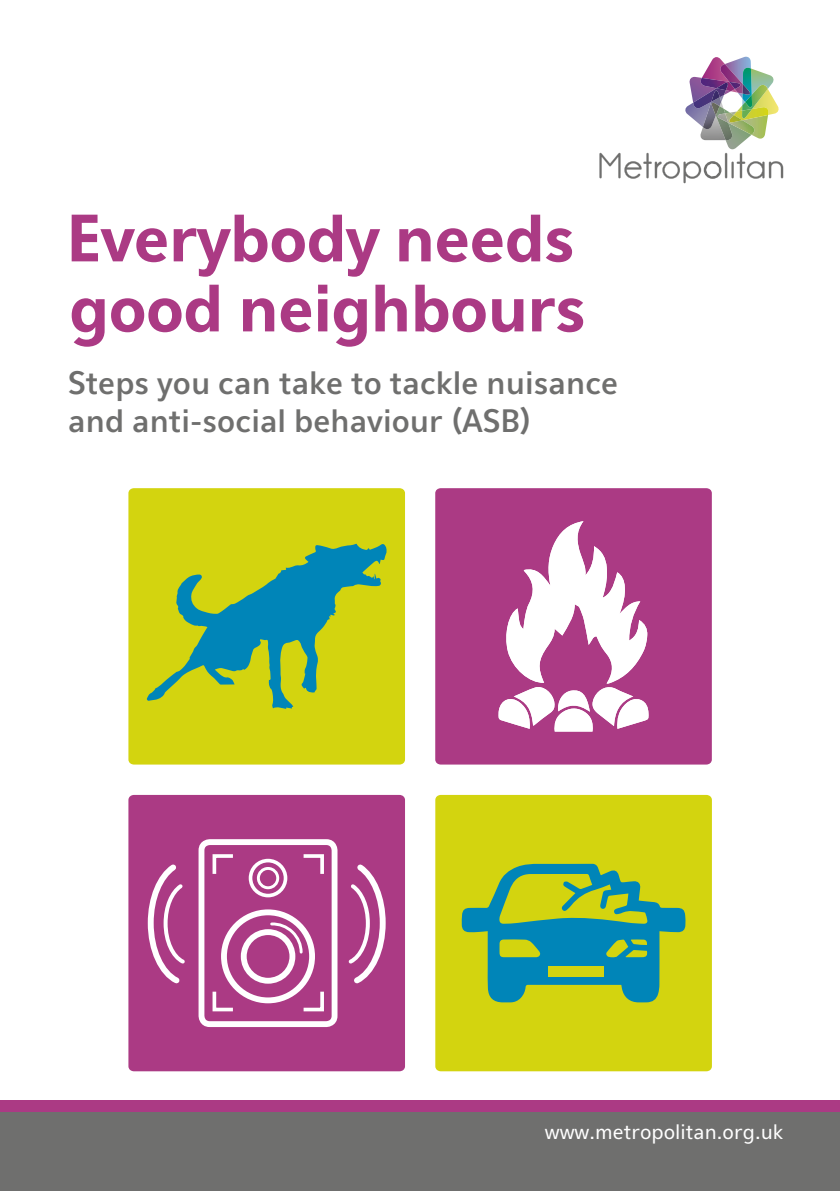
<style>
.page{position:relative;width:840px;height:1191px;background:#fff}
.page>*{position:absolute;margin:0;border:0;box-sizing:border-box;transform-origin:0 0}
._00_headline{font:700 70px "Eau Douce Sans";letter-spacing:-.01em;color:#ab3a84}
._01_standfirst{font:500 34px/38px "Eau Douce Sans";color:#6f6f6e}
.t1{font:22px "Eau Douce Sans";color:#fff}
</style>
<div class="page">
<div style="left:128px;top:795px;width:277px;height:276px;background:#ab3a84;border-radius:5px"></div>
<div style="left:0;top:1100px;width:839px;height:91px;background:#6f6f6e"></div>
<hr style="left:724px;top:153px;width:2px;height:25px;background:#6f6f6e">
<svg style="left:731px;top:153px;width:51px;height:26px"></svg>
<svg style="left:599px;top:153px;width:122px;height:30px"></svg>
<img style="left:767px;top:100px;width:12px;height:15px">
<img style="left:685px;top:103px;width:14px;height:21px">
<img style="left:699px;top:108px;width:16px;height:32px">
<img style="left:702px;top:108px;width:13px;height:21px">
<img style="left:723px;top:139px;width:24px;height:10px">
<img style="left:715px;top:123px;width:17px;height:17px">
<img style="left:751px;top:68px;width:23px;height:37px">
<img style="left:751px;top:85px;width:16px;height:22px">
<img style="left:702px;top:57px;width:22px;height:20px">
<img style="left:689px;top:77px;width:29px;height:19px">
<img style="left:692px;top:88px;width:18px;height:20px">
<img style="left:699px;top:78px;width:19px;height:13px">
<img style="left:724px;top:57px;width:26px;height:11px">
<img style="left:742px;top:68px;width:9px;height:14px">
<img style="left:718px;top:64px;width:24px;height:18px">
<img style="left:729px;top:120px;width:38px;height:19px">
<img style="left:751px;top:107px;width:17px;height:13px">
<img style="left:724px;top:113px;width:30px;height:22px">
<svg style="left:710px;top:82px;width:41px;height:41px"></svg>
<div style="left:0;top:1100px;width:839px;height:11px;background:#ab3a84"></div>
<div style="left:128px;top:488px;width:277px;height:276px;background:#d3d40f;border-radius:5px"></div>
<div style="left:435px;top:488px;width:276px;height:276px;background:#ab3a84;border-radius:5px"></div>
<div style="left:435px;top:795px;width:276px;height:276px;background:#d3d40f;border-radius:5px"></div>
<div style="left:198px;top:839px;width:139px;height:188px;border:6px solid #fff;border-radius:8px"></div>
<div style="left:248px;top:858px;width:39px;height:39px;border:4px solid #fff;border-radius:50%"></div>
<div style="left:257px;top:867px;width:22px;height:22px;border:3px solid #fff;border-radius:50%"></div>
<div style="left:221px;top:909px;width:94px;height:94px;border:6px solid #fff;border-radius:50%"></div>
<div style="left:241px;top:929px;width:54px;height:54px;border:6px solid #fff;border-radius:50%"></div>
<svg style="left:212px;top:854px;width:21px;height:20px"></svg>
<svg style="left:303px;top:854px;width:21px;height:20px"></svg>
<svg style="left:212px;top:988px;width:24px;height:24px"></svg>
<svg style="left:300px;top:988px;width:24px;height:24px"></svg>
<svg style="left:268px;top:921px;width:36px;height:34px"></svg>
<svg style="left:348px;top:864px;width:38px;height:120px"></svg>
<svg style="left:147px;top:864px;width:38px;height:120px"></svg>
<svg style="left:146px;top:544px;width:240px;height:165px"></svg>
<svg style="left:461px;top:863px;width:224px;height:139px"></svg>
<div style="left:547px;top:966px;width:56px;height:10px;background:#d3d40f"></div>
<svg style="left:498px;top:521px;width:150px;height:210px"></svg>
<p class="_00_headline" style="left:66px;top:199px;width:509px">Everybody needs</p>
<p class="_00_headline" style="left:69px;top:269px;width:517px">good neighbours</p>
<p class="_01_standfirst" style="left:68px;top:364px;width:551px">Steps you can take to tackle nuisance and anti-social behaviour (ASB)</p>
<p class="t1" style="left:544px;top:1119px;width:240px">www.metropolitan.org.uk</p>
</div>
